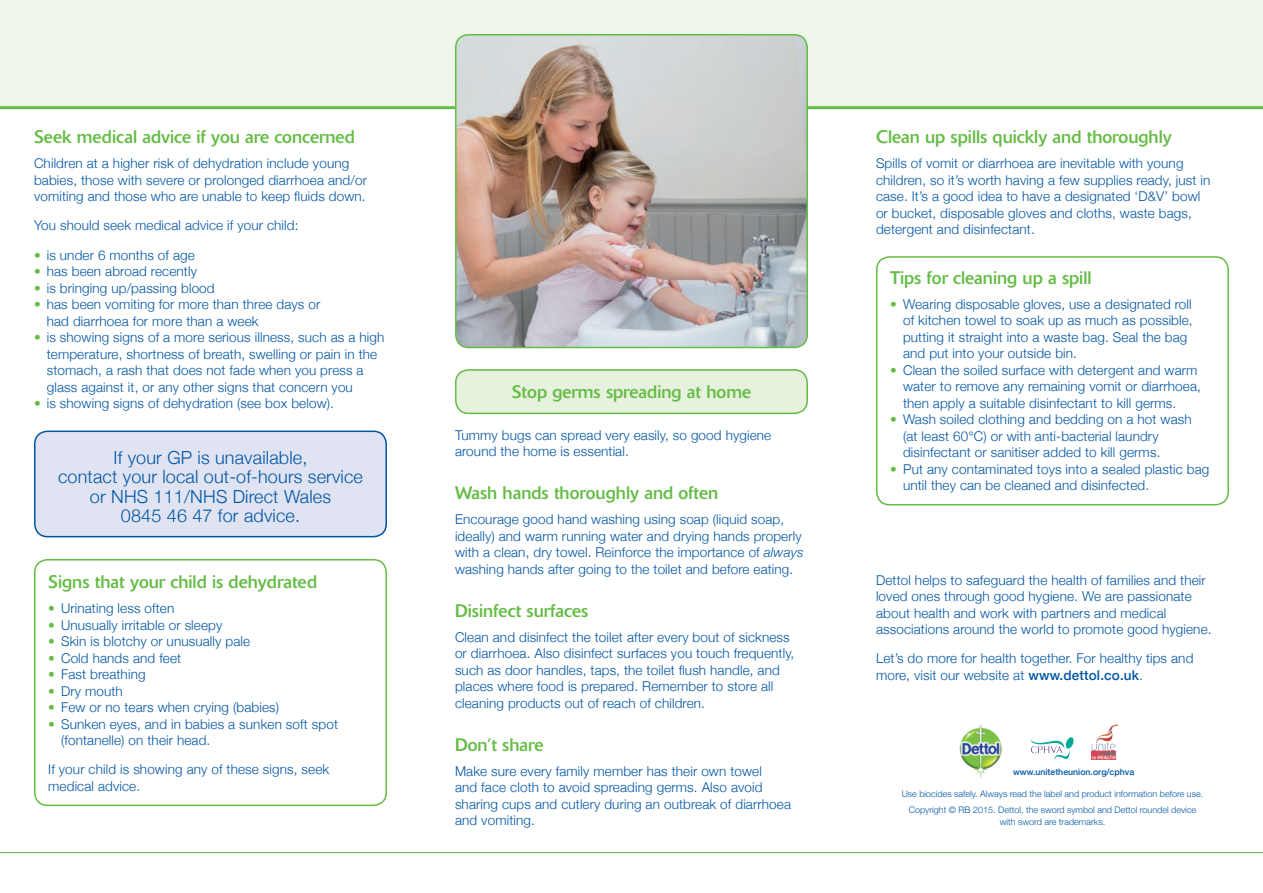
<style>
.page{position:relative;width:1263px;height:893px;background:#fff}
.page>*{position:absolute;margin:0;border:0;box-sizing:border-box;transform-origin:0 0}
.t1{font:18px "Delta";color:#65bc46}
.t2{font:300 18px/19.5px "Helvetica Neue";letter-spacing:.01em;color:#0155a5;text-align:center}
.t3{font:300 13.5px/16.5px "Helvetica Neue";letter-spacing:.01em;color:#0155a5}
.t4{font:300 9px/16.2px "Helvetica Neue";color:#0155a5;text-align:center}
.t5{font:500 8.7px "Helvetica Neue";color:#0155a5}
.s1{color:#65bc46}
.s2{font-style:italic}
.s3{font-weight:500}
</style>
<div class="page">
<div style="left:34px;top:559px;width:353px;height:247px;border:2px solid #65bc46;border-radius:13px"></div>
<div style="left:35px;top:431px;width:351px;height:106px;background:#e0e4f2;border-radius:13px"></div>
<div style="left:34px;top:431px;width:353px;height:106px;border:2px solid #0155a5;border-radius:13px"></div>
<div style="left:0;top:0;width:1263px;height:108px;background:#edf6e8"></div>
<hr style="left:0;top:106px;width:1263px;height:3px;background:#65bc46">
<svg style="left:1030px;top:737px;width:44px;height:23px"></svg>
<img style="left:1092px;top:724px;width:25px;height:35px">
<img style="left:959px;top:724px;width:43px;height:54px">
<div style="left:456px;top:370px;width:351px;height:43px;background:#e6f2de;border-radius:13px"></div>
<div style="left:455px;top:369px;width:353px;height:45px;border:2px solid #65bc46;border-radius:13px"></div>
<div style="left:876px;top:256px;width:353px;height:249px;border:2px solid #65bc46;border-radius:13px"></div>
<img style="left:456px;top:35px;width:351px;height:312px">
<div style="left:455px;top:34px;width:353px;height:314px;border:2px solid #65bc46;border-radius:13px"></div>
<hr style="left:0;top:852px;width:1263px;height:1px;background:#65bc46">
<h1 class="t1" style="left:34px;top:126px;width:322px">Seek medical advice if you are concerned</h1>
<p class="t3" style="left:34px;top:155px;width:334px">Children at a higher risk of dehydration include young babies, those with severe or prolonged diarrhoea and/or vomiting and those who are unable to keep fluids down.</p>
<p class="t3" style="left:34px;top:217px;width:266px">You should seek medical advice if your child:</p>
<p class="t3" style="left:34px;top:246px;width:162px"><span class="s1">•</span> is under 6 months of age</p>
<p class="t3" style="left:34px;top:263px;width:164px"><span class="s1">•</span> has been abroad recently</p>
<p class="t3" style="left:34px;top:279px;width:182px"><span class="s1">•</span> is bringing up/passing blood</p>
<p class="t3" style="left:47px;top:296px;width:275px;text-indent:-13px"><span class="s1">•</span> has been vomiting for more than three days or had diarrhoea for more than a week</p>
<p class="t3" style="left:47px;top:329px;width:339px;text-indent:-13px"><span class="s1">•</span> is showing signs of a more serious illness, such as a high temperature, shortness of breath, swelling or pain in the stomach, a rash that does not fade when you press a glass against it, or any other signs that concern you</p>
<p class="t3" style="left:34px;top:395px;width:301px"><span class="s1">•</span> is showing signs of dehydration (see box below).</p>
<h1 class="t2" style="left:58px;top:447px;width:306px">If your GP is unavailable,<br>contact your local out-of-hours service or NHS 111/NHS Direct Wales<br>0845 46 47 for advice.</h1>
<h1 class="t1" style="left:48px;top:571px;width:270px">Signs that your child is dehydrated</h1>
<p class="t3" style="left:48px;top:600px;width:128px"><span class="s1">•</span> Urinating less often</p>
<p class="t3" style="left:48px;top:616px;width:176px"><span class="s1">•</span> Unusually irritable or sleepy</p>
<p class="t3" style="left:48px;top:633px;width:203px"><span class="s1">•</span> Skin is blotchy or unusually pale</p>
<p class="t3" style="left:48px;top:649px;width:134px"><span class="s1">•</span> Cold hands and feet</p>
<p class="t3" style="left:48px;top:666px;width:99px"><span class="s1">•</span> Fast breathing</p>
<p class="t3" style="left:48px;top:682px;width:76px"><span class="s1">•</span> Dry mouth</p>
<p class="t3" style="left:48px;top:699px;width:232px"><span class="s1">•</span> Few or no tears when crying (babies)</p>
<p class="t3" style="left:61px;top:715px;width:278px;text-indent:-13px"><span class="s1">•</span> Sunken eyes, and in babies a sunken soft spot (fontanelle) on their head.</p>
<p class="t3" style="left:48px;top:761px;width:283px">If your child is showing any of these signs, seek medical advice.</p>
<h1 class="t1" style="left:512px;top:382px;width:241px">Stop germs spreading at home</h1>
<p class="t3" style="left:455px;top:427px;width:318px">Tummy bugs can spread very easily, so good hygiene around the home is essential.</p>
<h1 class="t1" style="left:455px;top:482px;width:265px">Wash hands thoroughly and often</h1>
<p class="t3" style="left:455px;top:511px;width:350px">Encourage good hand washing using soap (liquid soap, ideally) and warm running water and drying hands properly with a clean, dry towel. Reinforce the importance of <span class="s2">always </span>washing hands after going to the toilet and before eating.</p>
<h1 class="t1" style="left:455px;top:600px;width:135px">Disinfect surfaces</h1>
<p class="t3" style="left:455px;top:628px;width:341px">Clean and disinfect the toilet after every bout of sickness or diarrhoea. Also disinfect surfaces you touch frequently, such as door handles, taps, the toilet flush handle, and places where food is prepared. Remember to store all cleaning products out of reach of children.</p>
<h1 class="t1" style="left:455px;top:734px;width:90px">Don’t share</h1>
<p class="t3" style="left:455px;top:762px;width:338px">Make sure every family member has their own towel<br>and face cloth to avoid spreading germs. Also avoid sharing cups and cutlery during an outbreak of diarrhoea and vomiting.</p>
<h1 class="t1" style="left:876px;top:126px;width:297px">Clean up spills quickly and thoroughly</h1>
<p class="t3" style="left:876px;top:155px;width:336px">Spills of vomit or diarrhoea are inevitable with young children, so it’s worth having a few supplies ready, just in case. It’s a good idea to have a designated ‘D&amp;V’ bowl or bucket, disposable gloves and cloths, waste bags, detergent and disinfectant.</p>
<h1 class="t1" style="left:890px;top:267px;width:203px">Tips for cleaning up a spill</h1>
<p class="t3" style="left:903px;top:296px;width:291px;text-indent:-13px"><span class="s1">•</span> Wearing disposable gloves, use a designated roll of kitchen towel to soak up as much as possible, putting it straight into a waste bag. Seal the bag and put into your outside bin.</p>
<p class="t3" style="left:903px;top:362px;width:299px;text-indent:-13px"><span class="s1">•</span> Clean the soiled surface with detergent and warm water to remove any remaining vomit or diarrhoea, then apply a suitable disinfectant to kill germs.</p>
<p class="t3" style="left:903px;top:411px;width:290px;text-indent:-13px"><span class="s1">•</span> Wash soiled clothing and bedding on a hot wash (at least 60°C) or with anti-bacterial laundry disinfectant or sanitiser added to kill germs.</p>
<p class="t3" style="left:903px;top:461px;width:308px;text-indent:-13px"><span class="s1">•</span> Put any contaminated toys into a sealed plastic bag until they can be cleaned and disinfected.</p>
<p class="t3" style="left:876px;top:571px;width:337px">Dettol helps to safeguard the health of families and their loved ones through good hygiene. We are passionate about health and work with partners and medical associations around the world to promote good hygiene.</p>
<p class="t3" style="left:876px;top:650px;width:319px">Let’s do more for health together. For healthy tips and more, visit our website at <span class="s3">www.dettol.co.uk</span>.</p>
<p class="t5" style="left:1013px;top:766px;width:123px">www.unitetheunion.org/cphva</p>
<p class="t4" style="left:902px;top:785px;width:303px">Use biocides safely. Always read the label and product information before use.<br>Copyright © RB 2015. Dettol, the sword symbol and Dettol roundel device</p>
<p class="t4" style="left:1000px;top:813px;width:107px">with sword are trademarks.</p>
</div>
